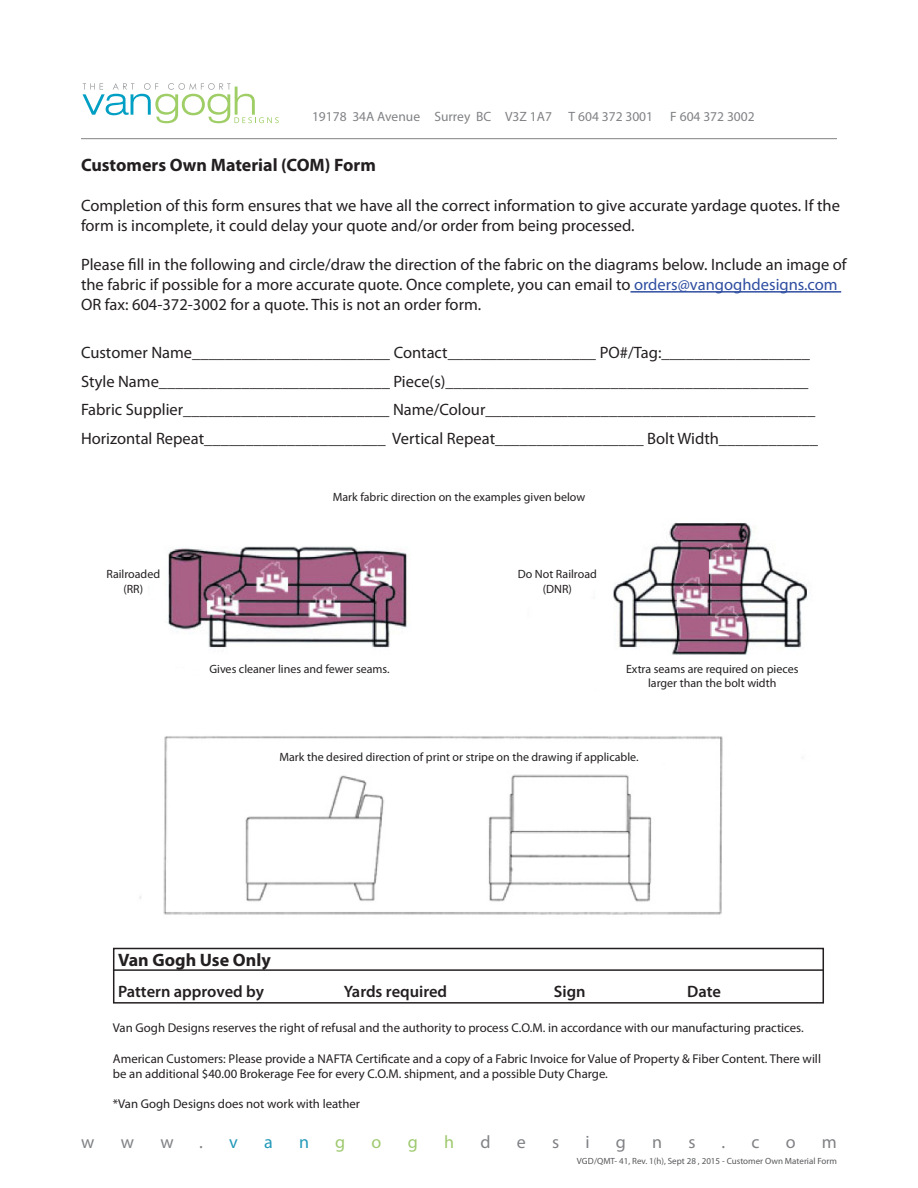
<style>
.page{position:relative;width:918px;height:1188px;background:#fff}
.page>*{position:absolute;margin:0;border:0;box-sizing:border-box;transform-origin:0 0}
.t1{font:700 18px "Myriad Pro";color:#231f20}
.t2{font:18px "Myriad Pro";color:#808285}
.t3{font:18px "Myriad Pro";color:#9ec96e}
.t4{font:18px "Myriad Pro";color:#249ab9}
.t5{font:16.5px/19.8px "Myriad Pro";color:#231f20}
.t6{font:600 16.5px "Myriad Pro";color:#231f20}
.t7{font:13.5px "Myriad Pro";color:#808285}
.t8{font:12.75px/15.3px "Myriad Pro";color:#231f20}
.t9{font:12px "Myriad Pro";color:#231f20}
.t10{font:9px "Myriad Pro";color:#57585a}
.s1{color:#2f4ea1}
</style>
<div class="page">
<hr style="left:81px;top:138px;width:756px;height:1px;background:#808285">
<svg style="left:83px;top:83px;width:196px;height:40px"></svg>
<hr style="left:631px;top:291px;width:210px;height:2px;background:#2f4ea1">
<img style="left:168px;top:522px;width:640px;height:133px">
<img style="left:139px;top:736px;width:584px;height:179px">
<div style="left:113px;top:948px;width:711px;height:56px;border:2px solid #231f20"></div>
<hr style="left:113px;top:969px;width:710px;height:2px;background:#231f20">
<p class="t7" style="left:312px;top:109px;width:343px">19178 34A Avenue Surrey BC V3Z 1A7 T 604 372 3001</p>
<p class="t7" style="left:670px;top:109px;width:86px">F 604 372 3002</p>
<p class="t1" style="left:81px;top:154px;width:296px">Customers Own Material (COM) Form</p>
<p class="t5" style="left:81px;top:195px;width:760px">Completion of this form ensures that we have all the correct information to give accurate yardage quotes. If the form is incomplete, it could delay your quote and/or order from being processed.</p>
<p class="t5" style="left:81px;top:255px;width:767px">Please fill in the following and circle/draw the direction of the fabric on the diagrams below. Include an image of the fabric if possible for a more accurate quote. Once complete, you can email to <span class="s1">orders@vangoghdesigns.com</span></p>
<p class="t5" style="left:81px;top:294px;width:402px">OR fax: 604-372-3002 for a quote. This is not an order form.</p>
<p class="t5" style="left:81px;top:343px;width:730px">Customer Name________________________ Contact__________________ PO#/Tag:__________________</p>
<p class="t5" style="left:81px;top:371px;width:729px">Style Name____________________________ Piece(s)____________________________________________</p>
<p class="t5" style="left:81px;top:400px;width:736px">Fabric Supplier_________________________ Name/Colour________________________________________</p>
<p class="t5" style="left:81px;top:428px;width:738px">Horizontal Repeat______________________ Vertical Repeat__________________ Bolt Width____________</p>
<p class="t9" style="left:106px;top:567px;width:55px">Railroaded</p>
<p class="t9" style="left:123px;top:581px;width:21px">(RR)</p>
<p class="t9" style="left:333px;top:490px;width:254px">Mark fabric direction on the examples given below</p>
<p class="t9" style="left:209px;top:661px;width:182px">Gives cleaner lines and fewer seams.</p>
<p class="t9" style="left:518px;top:567px;width:81px">Do Not Railroad</p>
<p class="t9" style="left:543px;top:581px;width:31px">(DNR)</p>
<p class="t9" style="left:626px;top:661px;width:174px">Extra seams are required on pieces</p>
<p class="t9" style="left:648px;top:676px;width:130px">larger than the bolt width</p>
<p class="t9" style="left:279px;top:749px;width:361px">Mark the desired direction of print or stripe on the drawing if applicable.</p>
<p class="t1" style="left:118px;top:949px;width:154px">Van Gogh Use Only</p>
<p class="t6" style="left:118px;top:981px;width:147px">Pattern approved by</p>
<p class="t6" style="left:344px;top:981px;width:105px">Yards required</p>
<p class="t6" style="left:554px;top:981px;width:33px">Sign</p>
<p class="t6" style="left:687px;top:981px;width:35px">Date</p>
<p class="t8" style="left:113px;top:1020px;width:692px">Van Gogh Designs reserves the right of refusal and the authority to process C.O.M. in accordance with our manufacturing practices.</p>
<p class="t8" style="left:113px;top:1050px;width:710px">American Customers: Please provide a NAFTA Certificate and a copy of a Fabric Invoice for Value of Property &amp; Fiber Content. There will be an additional $40.00 Brokerage Fee for every C.O.M. shipment, and a possible Duty Charge.</p>
<p class="t8" style="left:113px;top:1096px;width:249px">*Van Gogh Designs does not work with leather</p>
<p class="t2" style="left:81px;top:1130px;width:15px">w</p>
<p class="t2" style="left:121px;top:1130px;width:15px">w</p>
<p class="t2" style="left:160px;top:1130px;width:15px">w</p>
<p class="t2" style="left:199px;top:1130px;width:5px">.</p>
<p class="t4" style="left:229px;top:1130px;width:10px">v</p>
<p class="t4" style="left:264px;top:1130px;width:10px">a</p>
<p class="t4" style="left:299px;top:1130px;width:11px">n</p>
<p class="t3" style="left:335px;top:1130px;width:12px">g</p>
<p class="t3" style="left:372px;top:1130px;width:11px">o</p>
<p class="t3" style="left:408px;top:1130px;width:12px">g</p>
<p class="t3" style="left:444px;top:1130px;width:11px">h</p>
<p class="t2" style="left:480px;top:1130px;width:12px">d</p>
<p class="t2" style="left:517px;top:1130px;width:11px">e</p>
<p class="t2" style="left:552px;top:1130px;width:9px">s</p>
<p class="t2" style="left:585px;top:1130px;width:6px">i</p>
<p class="t2" style="left:616px;top:1130px;width:12px">g</p>
<p class="t2" style="left:652px;top:1130px;width:11px">n</p>
<p class="t2" style="left:688px;top:1130px;width:9px">s</p>
<p class="t2" style="left:722px;top:1130px;width:5px">.</p>
<p class="t2" style="left:752px;top:1130px;width:10px">c</p>
<p class="t2" style="left:786px;top:1130px;width:11px">o</p>
<p class="t2" style="left:822px;top:1130px;width:17px">m</p>
<p class="t10" style="left:577px;top:1155px;width:262px">VGD/QMT- 41, Rev. 1(h), Sept 28 , 2015 - Customer Own Material Form</p>
</div>
